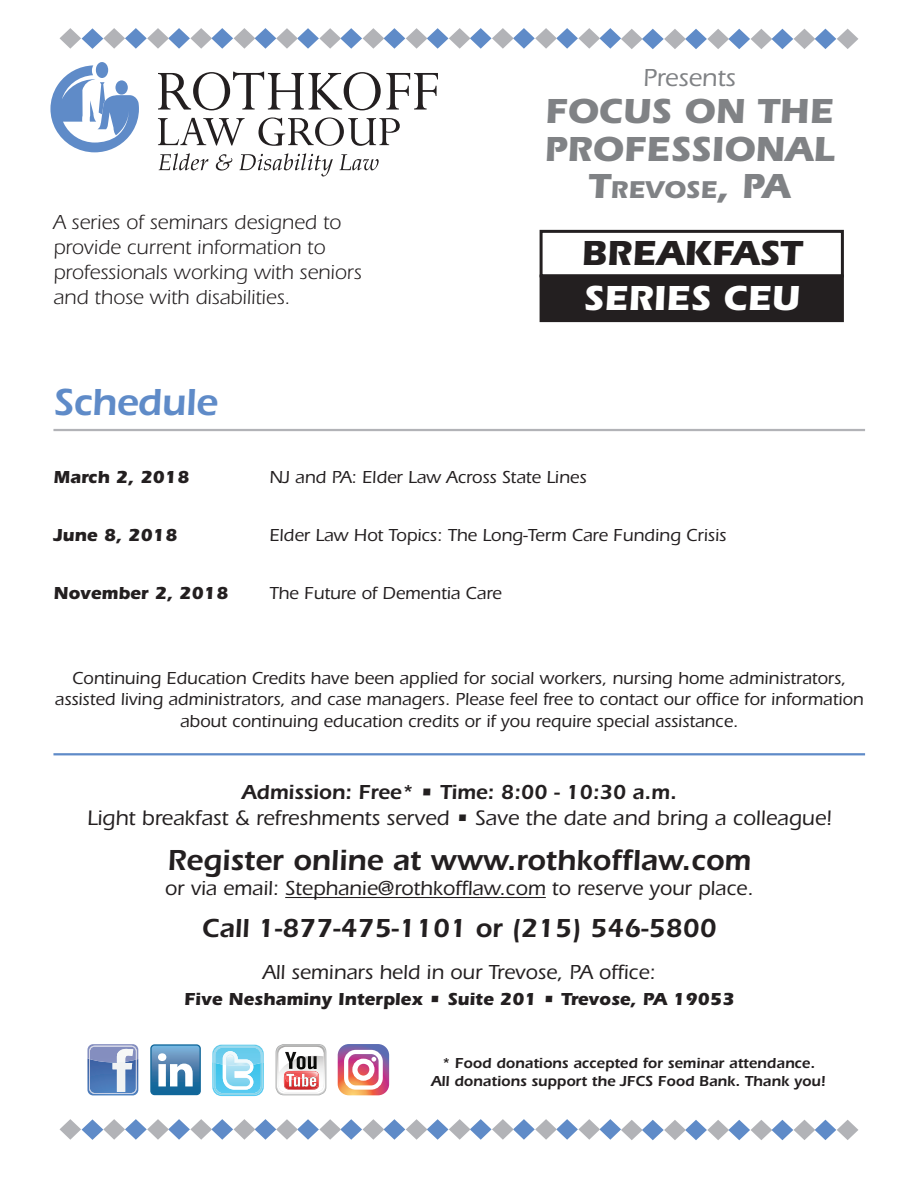
<style>
.page{position:relative;width:918px;height:1188px;background:#fff}
.page>*{position:absolute;margin:0;border:0;box-sizing:border-box;transform-origin:0 0}
.t1{font:600 39px "ITC Eras Std";letter-spacing:-.015em;color:#5f8bc8}
.t2{font:700 36px/37.5px "ITC Eras Std";color:#808285}
.t3{font:700 36px "ITC Eras Std";color:#231f20}
.t4{font:700 36px "ITC Eras Std";color:#fff}
.t5{font:600 30px "ITC Eras Std";color:#231f20}
.t6{font:600 27px "ITC Eras Std";color:#231f20}
.t7{font:500 25.5px "ITC Eras Std";color:#808285}
.t8{font:700 25.2px "ITC Eras Std";color:#808285}
.t9{font:500 21.75px "ITC Eras Std";color:#231f20}
.t10{font:21px/25.2px "ITC Eras Std";color:#231f20}
.t11{font:500 21px "ITC Eras Std";color:#231f20}
.t12{font:600 21px "ITC Eras Std";color:#231f20}
.t13{font:500 18px/21.6px "ITC Eras Std";color:#231f20;text-align:center}
.t14{font:700 18px "ITC Eras Std";color:#231f20}
.t15{font:600 15px/18px "ITC Eras Std";color:#231f20;text-align:center}
.s1{font-size:36px}
</style>
<div class="page">
<svg style="left:50px;top:62px;width:89px;height:90px"></svg>
<svg style="left:158px;top:72px;width:280px;height:38px"></svg>
<svg style="left:158px;top:118px;width:87px;height:28px"></svg>
<svg style="left:258px;top:117px;width:142px;height:29px"></svg>
<svg style="left:159px;top:153px;width:49px;height:17px"></svg>
<svg style="left:216px;top:154px;width:16px;height:17px"></svg>
<svg style="left:239px;top:153px;width:94px;height:23px"></svg>
<svg style="left:340px;top:154px;width:39px;height:16px"></svg>
<svg style="left:60px;top:28px;width:798px;height:21px"></svg>
<svg style="left:60px;top:1119px;width:798px;height:21px"></svg>
<hr style="left:53px;top:429px;width:812px;height:2px;background:#b2b3b7">
<hr style="left:53px;top:753px;width:812px;height:2px;background:#5f8bc8">
<hr style="left:285px;top:897px;width:261px;height:1px;background:#231f20">
<svg style="left:87px;top:1044px;width:51px;height:51px"></svg>
<svg style="left:150px;top:1044px;width:51px;height:51px"></svg>
<svg style="left:212px;top:1045px;width:52px;height:51px"></svg>
<svg style="left:275px;top:1050px;width:52px;height:46px"></svg>
<svg style="left:276px;top:1044px;width:50px;height:51px"></svg>
<svg style="left:338px;top:1044px;width:51px;height:51px"></svg>
<div style="left:540px;top:230px;width:304px;height:47px;border:3px solid #231f20"></div>
<div style="left:541px;top:276px;width:301px;height:45px;background:#231f20"></div>
<div style="left:540px;top:275px;width:304px;height:47px;border:3px solid #231f20"></div>
<p class="t10" style="left:53px;top:210px;width:310px">A series of seminars designed to provide current information to professionals working with seniors and those with disabilities.</p>
<h1 class="t1" style="left:53px;top:379px;width:166px">Schedule</h1>
<h3 class="t7" style="left:643px;top:63px;width:94px">Presents</h3>
<h2 class="t2" style="left:544px;top:92px;width:292px">FOCUS ON THE<br>PROFESSIONAL</h2>
<h3 class="t8" style="left:589px;top:175px;width:203px"><span class="s1">T</span>REVOSE<span class="s1">, PA</span></h3>
<h2 class="t3" style="left:581px;top:232px;width:222px">BREAKFAST</h2>
<h2 class="t4" style="left:584px;top:277px;width:218px">SERIES CEU</h2>
<p class="t14" style="left:53px;top:467px;width:137px">March 2, 2018</p>
<p class="t13" style="left:269px;top:467px;width:319px">NJ and PA: Elder Law Across State Lines</p>
<p class="t14" style="left:53px;top:525px;width:125px">June 8, 2018</p>
<p class="t13" style="left:269px;top:524px;width:458px">Elder Law Hot Topics: The Long-Term Care Funding Crisis</p>
<p class="t14" style="left:53px;top:582px;width:176px">November 2, 2018</p>
<p class="t13" style="left:269px;top:582px;width:234px">The Future of Dementia Care</p>
<p class="t13" style="left:55px;top:667px;width:810px">Continuing Education Credits have been applied for social workers, nursing home administrators, assisted living administrators, and case managers. Please feel free to contact our office for information about continuing education credits or if you require special assistance.</p>
<p class="t12" style="left:242px;top:780px;width:436px">Admission: Free* • Time: 8:00 - 10:30 a.m.</p>
<p class="t9" style="left:87px;top:806px;width:746px">Light breakfast &amp; refreshments served • Save the date and bring a colleague!</p>
<h3 class="t5" style="left:167px;top:843px;width:585px">Register online at www.rothkofflaw.com</h3>
<p class="t11" style="left:165px;top:877px;width:590px">or via email: Stephanie@rothkofflaw.com to reserve your place.</p>
<h3 class="t6" style="left:202px;top:913px;width:516px">Call 1-877-475-1101 or (215) 546-5800</h3>
<p class="t11" style="left:263px;top:961px;width:394px">All seminars held in our Trevose, PA office:</p>
<p class="t14" style="left:184px;top:988px;width:552px">Five Neshaminy Interplex • Suite 201 • Trevose, PA 19053</p>
<p class="t15" style="left:431px;top:1054px;width:396px">* Food donations accepted for seminar attendance.<br>All donations support the JFCS Food Bank. Thank you!</p>
</div>
